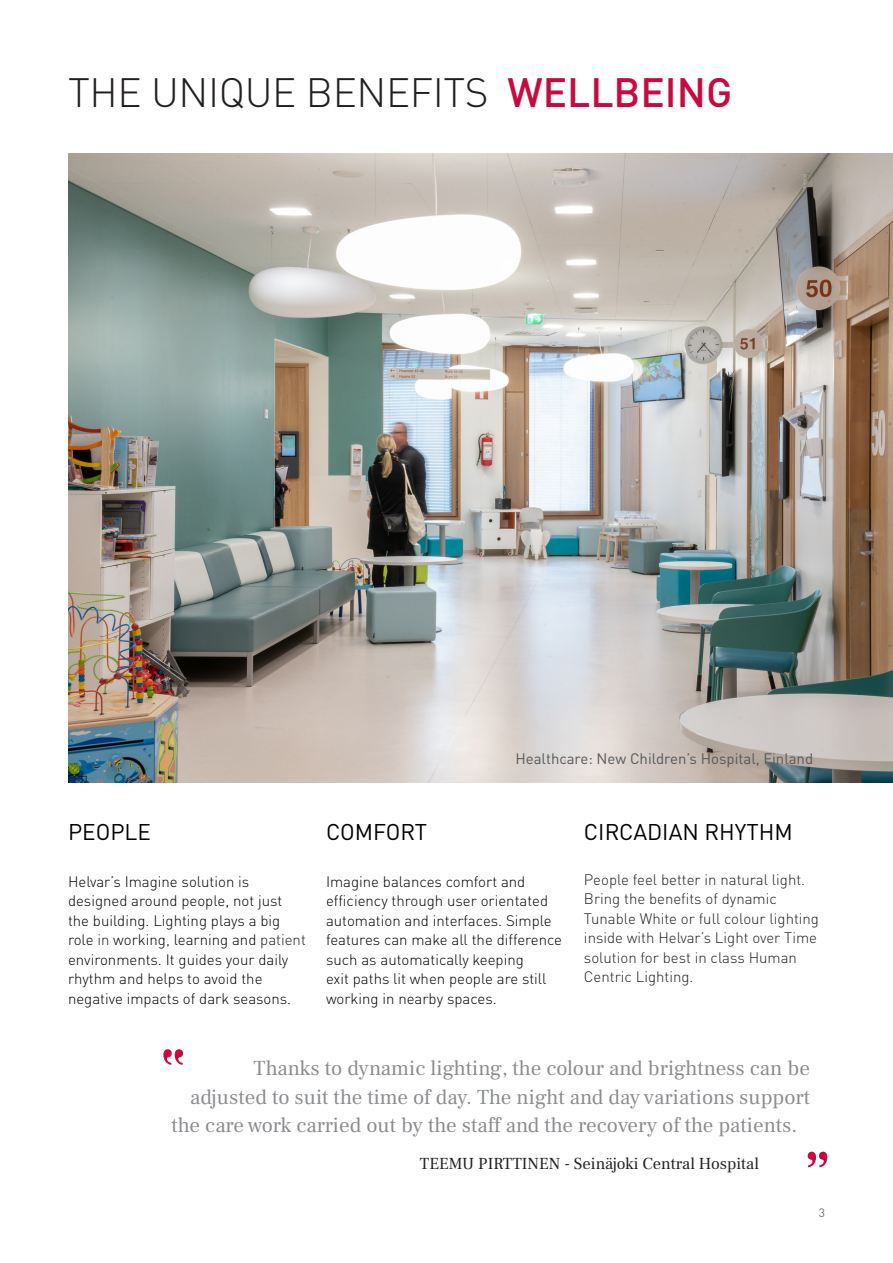
<style>
.page{position:relative;width:893px;height:1263px;background:#fff}
.page>*{position:absolute;margin:0;border:0;box-sizing:border-box;transform-origin:0 0}
.t1{font:72px "Frank Ruhl Libre";color:#c80b3e}
.t2{font:300 40.5px "DIN Pro";letter-spacing:-.01em;color:#231f20}
.TEKST_do_lewej{font:22.5px "DIN Pro";color:#000}
.t3{font:21px "Frank Ruhl Libre";color:#8a8c8f}
.t4{font:16.5px "Frank Ruhl Libre";color:#231f20}
.TEKST_do_lewej-2{font:300 15px/19.5px "DIN Pro";color:#000}
.Podpisy_pod_schemata{font:300 15px/19.5px "DIN Pro";color:#000}
.Podpisy_pod_schemata-2{font:300 15px/19.5px "DIN Pro";color:#231f20}
.t5{font:15px "DIN Pro";color:#57585a}
.t6{font:12px "DIN Pro";color:#6c6d70}
.s1{font-weight:500;color:#c80b3e}
.s2{color:#231f20}
</style>
<div class="page">
<img style="left:68px;top:153px;width:825px;height:629px">
<p class="t2" style="left:68px;top:62px;width:666px">THE UNIQUE BENEFITS <span class="s1">WELLBEING</span></p>
<p class="t5" style="left:515px;top:747px;width:299px">Healthcare: New Children’s Hospital, Finland</p>
<p class="TEKST_do_lewej" style="left:68px;top:814px;width:84px">PEOPLE</p>
<p class="TEKST_do_lewej" style="left:584px;top:814px;width:210px">CIRCADIAN RHYTHM</p>
<p class="Podpisy_pod_schemata-2" style="left:584px;top:868px;width:223px">People feel better in natural light.</p>
<p class="Podpisy_pod_schemata-2" style="left:584px;top:888px;width:194px">Bring the benefits of dynamic</p>
<p class="Podpisy_pod_schemata-2" style="left:584px;top:907px;width:237px">Tunable White or full colour lighting</p>
<p class="Podpisy_pod_schemata-2" style="left:584px;top:927px;width:235px">inside with Helvar’s Light over Time</p>
<p class="Podpisy_pod_schemata-2" style="left:584px;top:946px;width:215px">solution for best in class Human<br>Centric Lighting.</p>
<p class="TEKST_do_lewej" style="left:326px;top:814px;width:103px">COMFORT</p>
<p class="TEKST_do_lewej-2" style="left:68px;top:870px;width:239px">Helvar’s Imagine solution is designed around people, not just the building. Lighting plays a big role <span class="s2">in</span> working<span class="s2">,</span> learning and <span class="s2">patient </span>environments. It guides your daily rhythm and helps to avoid the negative impacts of dark seasons.</p>
<p class="Podpisy_pod_schemata" style="left:326px;top:870px;width:238px">Imagine balances comfort and efficiency through user orientated automation and interfaces. Simple features can make all the difference such as automatically keeping<br>exit paths lit when people are still working in nearby spaces.</p>
<p class="t3" style="left:254px;top:1055px;width:558px">Thanks to dynamic lighting, the colour and brightness can be</p>
<p class="t3" style="left:190px;top:1084px;width:621px">adjusted to suit the time of day. The night and day variations support</p>
<p class="t3" style="left:171px;top:1112px;width:627px">the care work carried out by the staff and the recovery of the patients.</p>
<p class="t4" style="left:420px;top:1153px;width:341px">TEEMU PIRTTINEN - Seinäjoki Central Hospital</p>
<p class="t1" style="left:803px;top:1133px;width:31px">”</p>
<p class="t6" style="left:819px;top:1203px;width:8px">3</p>
</div>
